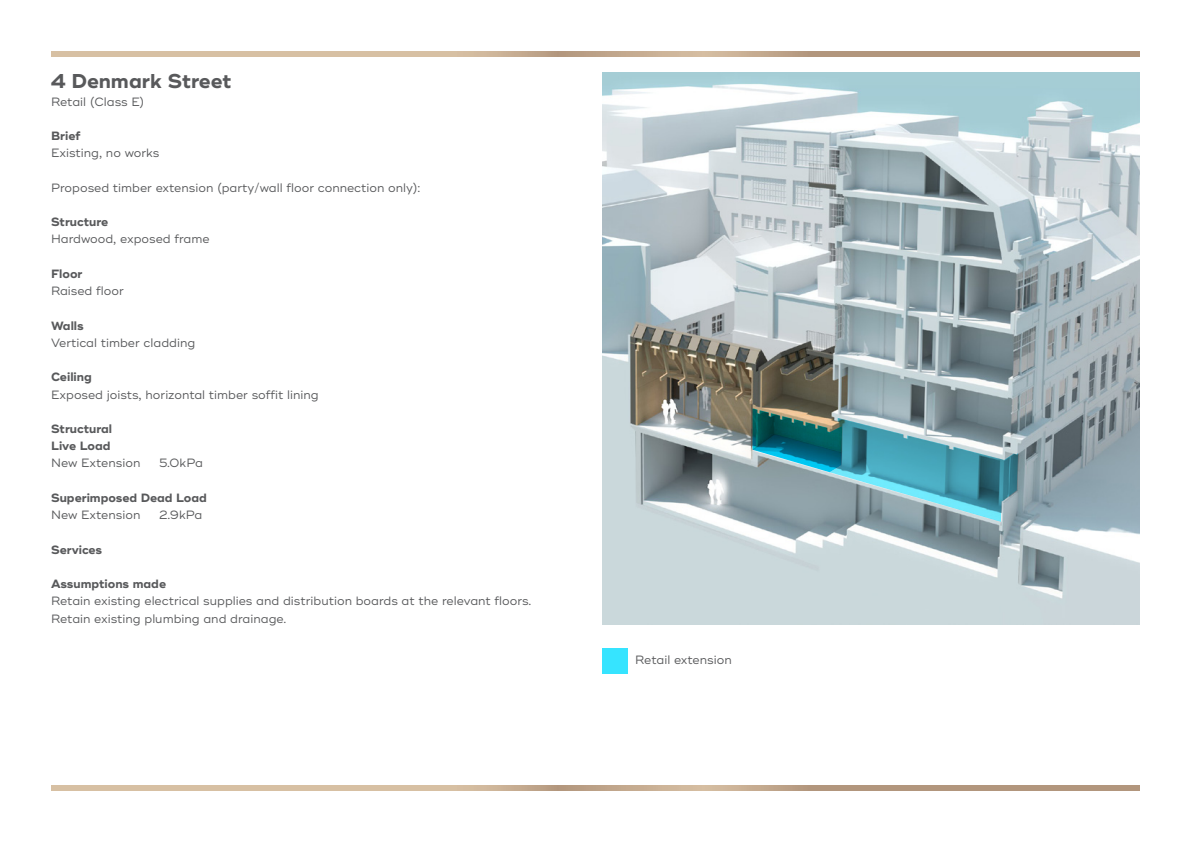
<style>
.page{position:relative;width:1191px;height:842px;background:#fff}
.page>*{position:absolute;margin:0;border:0;box-sizing:border-box;transform-origin:0 0}
.t1{font:700 20px "Ridley Grotesk";color:#58595b}
.t2{font:12px/17.2px "Ridley Grotesk";color:#58595b}
.t3{font:700 12px/17.2px "Ridley Grotesk";color:#58595b}
</style>
<div class="page">
<svg style="left:51px;top:786px;width:1089px;height:5px;background:#c6ac91"></svg>
<svg style="left:51px;top:51px;width:1089px;height:5px;background:#c6ac91"></svg>
<img style="left:602px;top:72px;width:538px;height:553px">
<svg style="left:752px;top:408px;width:266px;height:114px;background:#689aa4"></svg>
<div style="left:602px;top:648px;width:26px;height:25px;background:#36e4ff"></div>
<h1 class="t1" style="left:51px;top:69px;width:182px">4 Denmark Street</h1>
<p class="t2" style="left:51px;top:93px;width:95px">Retail (Class E)</p>
<p class="t3" style="left:51px;top:128px;width:31px">Brief</p>
<p class="t2" style="left:51px;top:145px;width:110px">Existing, no works</p>
<p class="t2" style="left:51px;top:179px;width:371px">Proposed timber extension (party/wall floor connection only):</p>
<p class="t3" style="left:51px;top:214px;width:59px">Structure</p>
<p class="t2" style="left:51px;top:231px;width:160px">Hardwood, exposed frame</p>
<p class="t3" style="left:51px;top:265px;width:33px">Floor</p>
<p class="t2" style="left:51px;top:283px;width:74px">Raised floor</p>
<p class="t3" style="left:51px;top:317px;width:34px">Walls</p>
<p class="t2" style="left:51px;top:334px;width:146px">Vertical timber cladding</p>
<p class="t3" style="left:51px;top:369px;width:42px">Ceiling</p>
<p class="t2" style="left:51px;top:386px;width:269px">Exposed joists, horizontal timber soffit lining</p>
<p class="t3" style="left:51px;top:420px;width:63px">Structural<br>Live Load</p>
<p class="t2" style="left:51px;top:455px;width:91px">New Extension</p>
<p class="t2" style="left:159px;top:455px;width:45px">5.0kPa</p>
<p class="t3" style="left:51px;top:489px;width:157px">Superimposed Dead Load</p>
<p class="t2" style="left:51px;top:507px;width:91px">New Extension</p>
<p class="t2" style="left:159px;top:507px;width:45px">2.9kPa</p>
<p class="t3" style="left:51px;top:541px;width:53px">Services</p>
<p class="t3" style="left:51px;top:576px;width:117px">Assumptions made</p>
<p class="t2" style="left:51px;top:593px;width:482px">Retain existing electrical supplies and distribution boards at the relevant floors.<br>Retain existing plumbing and drainage.</p>
<p class="t2" style="left:635px;top:651px;width:98px">Retail extension</p>
</div>
